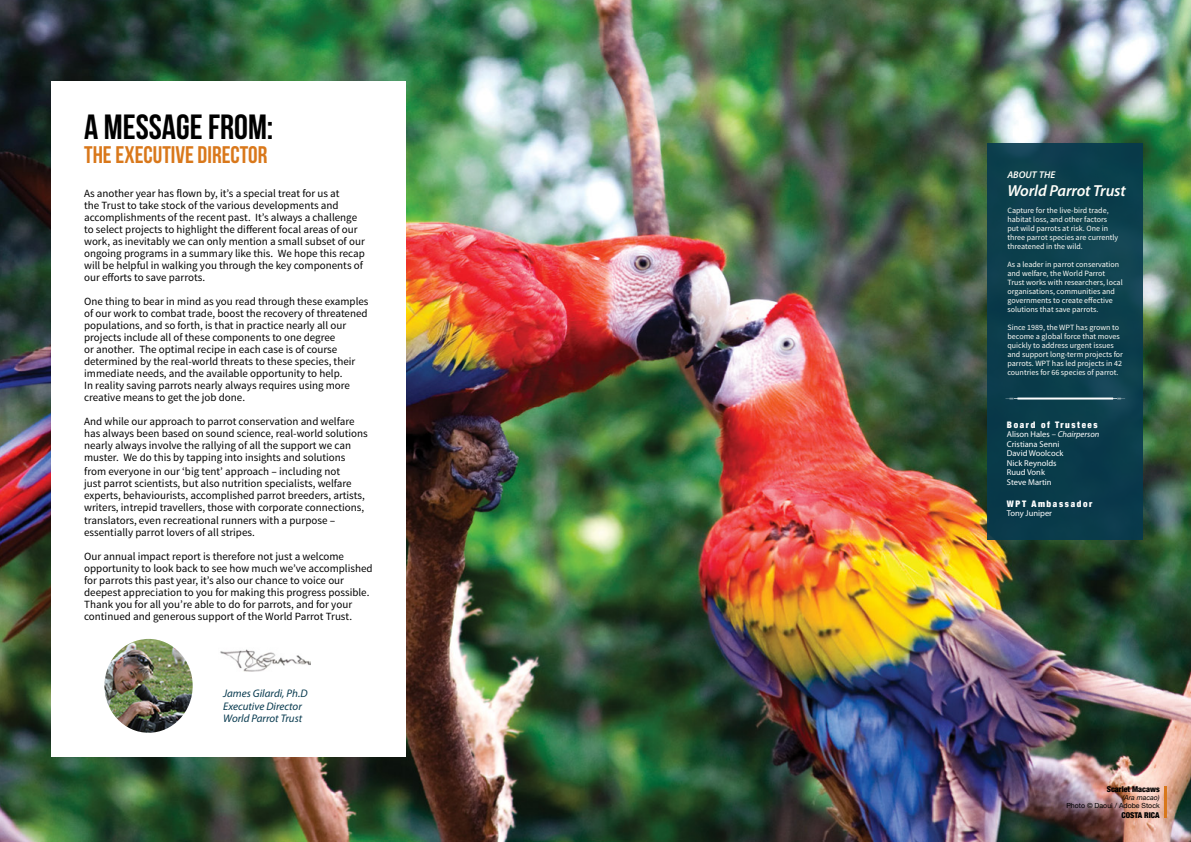
<style>
.page{position:relative;width:1191px;height:842px;background:#fff}
.page>*{position:absolute;margin:0;border:0;box-sizing:border-box;transform-origin:0 0}
.t1{font:700 35px "Bebas Neue";color:#000}
.t2{font:700 24px "Bebas Neue";color:#d9781b}
.t3{font:italic 600 16px "Myriad Pro";letter-spacing:-.01em;color:#fffef9}
.t4{font:11px/12px "Source Sans Pro";color:#000}
.t5{font:italic 11px/12.5px "Myriad Pro";color:#06394e}
.t6{font:italic 600 9.8px "Myriad Pro";color:#fffef9}
.t7{font:900 condensed 9px "Helvetica Neue";letter-spacing:.18em;color:#fff}
.t8{font:8.5px/9.5px "Myriad Pro";color:#fff}
.t9{font:8px/9px "Source Sans Pro";color:#fffef9}
.t10{font:900 condensed 8px "Helvetica Neue";color:#000}
.t11{font:7px "Helvetica Neue";color:#000}
.t12{font:italic 7px "Helvetica Neue";color:#000}
.s1{font-family:"Cambria"}
.s2{font-style:italic}
</style>
<div class="page">
<img style="left:0;top:0;width:1191px;height:842px">
<div style="left:51px;top:81px;width:354px;height:675px;background:#fff"></div>
<div style="left:987px;top:144px;width:156px;height:396px;background:#06394e"></div>
<img style="left:104px;top:639px;width:89px;height:94px">
<img style="left:220px;top:649px;width:91px;height:22px">
<svg style="left:1005px;top:397px;width:120px;height:2px"></svg>
<hr style="left:1164px;top:786px;width:3px;height:31px;background:#d9781b">
<h1 class="t1" style="left:84px;top:108px;width:191px">A MESSAGE FROM:</h1>
<h2 class="t2" style="left:84px;top:142px;width:185px">THE EXECUTIVE DIRECTOR</h2>
<p class="t4" style="left:84px;top:188px;width:282px">As another year has flown by, it’s a special treat for us at<br>the Trust to take stock of the various developments and accomplishments of the recent past. It’s always a challenge to select projects to highlight the different focal areas of our work, as inevitably we can only mention a small subset of our ongoing programs in a summary like this. We hope this recap will be helpful in walking you through the key components of our efforts to save parrots.</p>
<p class="t4" style="left:84px;top:296px;width:286px">One thing to bear in mind as you read through these examples of our work to combat trade, boost the recovery of threatened populations, and so forth, is that in practice nearly all our projects include all of these components to one degree<br>or another. The optimal recipe in each case is of course determined by the real-world threats to these species, their immediate needs, and the available opportunity to help.<br>In reality saving parrots nearly always requires using more creative means to get the job done.</p>
<p class="t4" style="left:84px;top:416px;width:285px">And while our approach to parrot conservation and welfare has always been based on sound science, real-world solutions nearly always involve the rallying of all the support we can muster. We do this by tapping into insights and solutions</p>
<p class="t4" style="left:84px;top:465px;width:282px">from everyone in our ‘big tent’ approach <span class="s1">–</span> including not<br>just parrot scientists, but also nutrition specialists, welfare experts, behaviourists, accomplished parrot breeders, artists, writers, intrepid travellers, those with corporate connections,</p>
<p class="t4" style="left:84px;top:514px;width:252px">translators, even recreational runners with a purpose <span class="s1">– </span>essentially parrot lovers of all stripes.</p>
<p class="t4" style="left:84px;top:550px;width:290px">Our annual impact report is therefore not just a welcome opportunity to look back to see how much we’ve accomplished for parrots this past year, it’s also our chance to voice our deepest appreciation to you for making this progress possible.<br>Thank you for all you’re able to do for parrots, and for your continued and generous support of the World Parrot Trust.</p>
<p class="t5" style="left:223px;top:687px;width:86px">James Gilardi, Ph.D<br>Executive Director<br>World Parrot Trust</p>
<p class="t6" style="left:1007px;top:168px;width:49px">ABOUT THE</p>
<h3 class="t3" style="left:1007px;top:180px;width:120px">World Parrot Trust</h3>
<p class="t9" style="left:1007px;top:206px;width:112px">Capture for the live-bird trade, habitat loss, and other factors put wild parrots at risk. One in three parrot species are currently threatened in the wild.</p>
<p class="t9" style="left:1007px;top:260px;width:117px">As a leader in parrot conservation and welfare, the World Parrot<br>Trust works with researchers, local organisations, communities and governments to create effective solutions that save parrots.</p>
<p class="t9" style="left:1007px;top:323px;width:117px">Since 1989, the WPT has grown to become a global force that moves quickly to address urgent issues and support long-term projects for parrots. WPT has led projects in 42 countries for 66 species of parrot.</p>
<p class="t7" style="left:1007px;top:417px;width:92px">Board of Trustees</p>
<p class="t8" style="left:1007px;top:429px;width:94px">Alison Hales – <span class="s2">Chairperson<br></span>Cristiana Senni<br>David Woolcock<br>Nick Reynolds<br>Ruud Vonk<br>Steve Martin</p>
<p class="t7" style="left:1007px;top:496px;width:87px">WPT Ambassador</p>
<p class="t8" style="left:1007px;top:508px;width:47px">Tony Juniper</p>
<p class="t10" style="left:1106px;top:783px;width:55px">Scarlet Macaws</p>
<p class="t12" style="left:1122px;top:793px;width:39px">(Ara macao)</p>
<p class="t11" style="left:1066px;top:801px;width:95px">Photo © Daoui / Adobe Stock</p>
<p class="t10" style="left:1121px;top:808px;width:40px">COSTA RICA</p>
</div>
